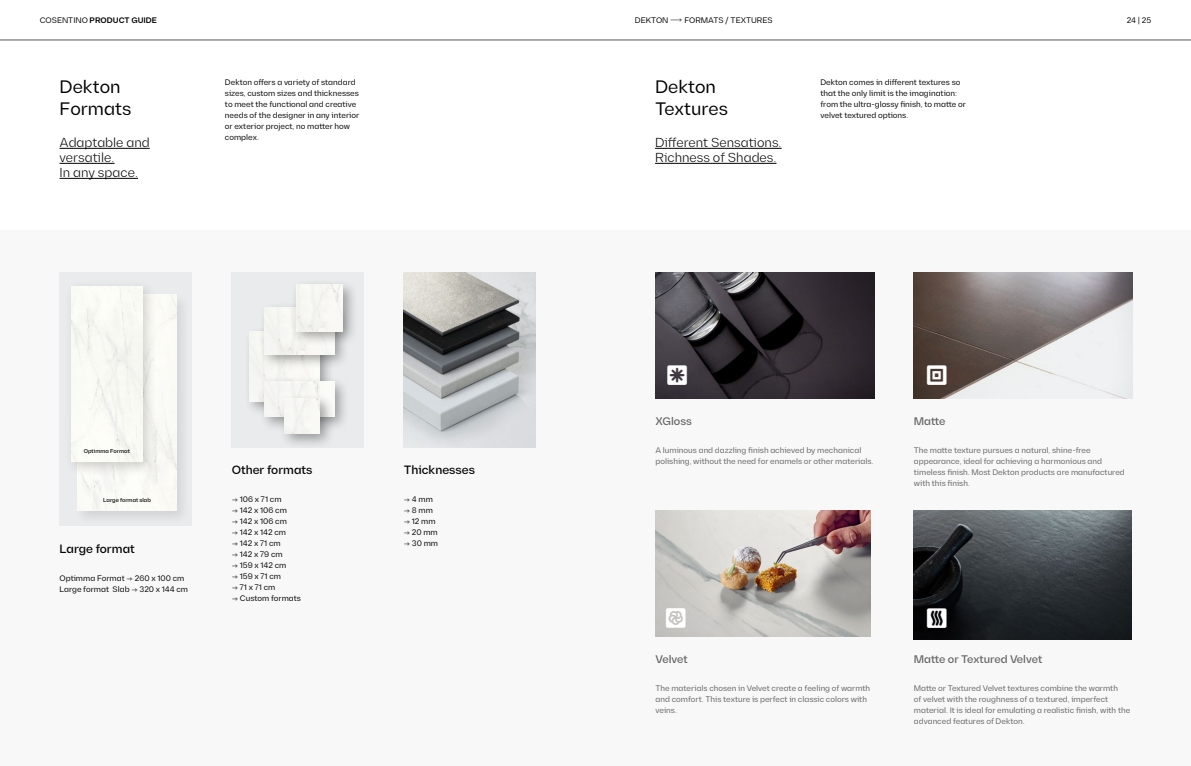
<style>
.page{position:relative;width:1191px;height:766px;background:#fff}
.page>*{position:absolute;margin:0;border:0;box-sizing:border-box;transform-origin:0 0}
.Títulos{font:19.5px "Dekton Symbol";color:#fff}
.Destacados_-_Idioma_A{font:18px/21.6px "Diagramm";color:#000}
.Frase_Destacada__-_Idioma_A{font:300 13px/15px "Diagramm";color:#000}
.Subtitulo_-_Idioma_A{font:500 12px "Diagramm";color:#000}
.Subtitulo_-_Idioma_A-2{font:500 11px "Diagramm";color:#646363}
.Parrafos_Idioma_A{font:8px/11px "Diagramm";color:#646363}
.Parrafos_Idioma_A-2{font:8px/11px "Diagramm";color:#000}
.Barra_de_Titulo_pagina{font:8px "Diagramm";color:#000}
.t1{font:600 8px "Diagramm";color:#000}
.Parrafos_Idioma_A-3{font:500 5.6px "Diagramm";color:#000}
.s1{font-weight:400}
</style>
<div class="page">
<hr style="left:0;top:40px;width:1191px;height:1px;background:#575756">
<div style="left:0;top:230px;width:1191px;height:535px;background:#f8f8f8"></div>
<img style="left:914px;top:272px;width:218px;height:126px">
<img style="left:655px;top:272px;width:219px;height:126px">
<img style="left:914px;top:510px;width:217px;height:129px">
<img style="left:655px;top:510px;width:215px;height:126px">
<hr style="left:655px;top:148px;width:126px;height:1px;background:#000">
<hr style="left:655px;top:163px;width:121px;height:1px;background:#000">
<div style="left:232px;top:272px;width:132px;height:175px;background:#eaebed"></div>
<img style="left:404px;top:272px;width:132px;height:175px">
<div style="left:244px;top:325px;width:91px;height:92px;background:#000;opacity:.35"></div>
<img style="left:250px;top:331px;width:69px;height:70px">
<div style="left:259px;top:302px;width:91px;height:68px;background:#000;opacity:.35"></div>
<img style="left:265px;top:308px;width:69px;height:46px">
<div style="left:290px;top:279px;width:68px;height:68px;background:#000;opacity:.35"></div>
<div style="left:296px;top:284px;width:46px;height:47px;background:#f6f7f2"></div>
<div style="left:259px;top:375px;width:91px;height:57px;background:#000;opacity:.35"></div>
<img style="left:265px;top:381px;width:69px;height:35px">
<div style="left:279px;top:393px;width:56px;height:56px;background:#000;opacity:.35"></div>
<img style="left:284px;top:399px;width:35px;height:34px">
<div style="left:60px;top:272px;width:132px;height:253px;background:#eaebed"></div>
<div style="left:74px;top:292px;width:117px;height:234px;background:#000;opacity:.1"></div>
<div style="left:78px;top:294px;width:98px;height:216px;background:#fafaf5"></div>
<div style="left:64px;top:279px;width:93px;height:198px;background:#000;opacity:.17"></div>
<div style="left:72px;top:286px;width:70px;height:175px;background:#f8f9f3"></div>
<hr style="left:60px;top:148px;width:90px;height:1px;background:#000">
<hr style="left:60px;top:163px;width:55px;height:1px;background:#000">
<hr style="left:60px;top:178px;width:78px;height:1px;background:#000">
<svg style="left:667px;top:365px;width:20px;height:20px"></svg>
<svg style="left:927px;top:365px;width:19px;height:20px"></svg>
<p class="t1" style="left:40px;top:15px;width:119px"><span class="s1">COSENTINO</span> PRODUCT GUIDE</p>
<p class="Barra_de_Titulo_pagina" style="left:635px;top:15px;width:35px">DEKTON</p>
<p class="Barra_de_Titulo_pagina" style="left:684px;top:15px;width:90px">FORMATS / TEXTURES</p>
<p class="Parrafos_Idioma_A-2" style="left:1126px;top:15px;width:26px">24 | 25</p>
<p class="Destacados_-_Idioma_A" style="left:60px;top:76px;width:73px">Dekton<br>Formats</p>
<p class="Frase_Destacada__-_Idioma_A" style="left:60px;top:134px;width:92px">Adaptable and versatile.<br>In any space.</p>
<p class="Parrafos_Idioma_A-2" style="left:225px;top:77px;width:136px">Dekton offers a variety of standard sizes, custom sizes and thicknesses to meet the functional and creative needs of the designer in any interior or exterior project, no matter how complex.</p>
<p class="Parrafos_Idioma_A-3" style="left:84px;top:448px;width:48px">Optimma Format</p>
<p class="Parrafos_Idioma_A-3" style="left:103px;top:496px;width:49px">Large format slab</p>
<p class="Subtitulo_-_Idioma_A" style="left:60px;top:541px;width:77px">Large format</p>
<p class="Parrafos_Idioma_A-2" style="left:60px;top:572px;width:130px">Optimma Format → 260 x 100 cm<br>Large format Slab → 320 x 144 cm</p>
<p class="Subtitulo_-_Idioma_A" style="left:232px;top:462px;width:82px">Other formats</p>
<p class="Parrafos_Idioma_A-2" style="left:232px;top:493px;width:51px">→ 106 x 71 cm</p>
<p class="Parrafos_Idioma_A-2" style="left:232px;top:504px;width:57px">→ 142 x 106 cm</p>
<p class="Parrafos_Idioma_A-2" style="left:232px;top:515px;width:57px">→ 142 x 106 cm</p>
<p class="Parrafos_Idioma_A-2" style="left:232px;top:526px;width:56px">→ 142 x 142 cm</p>
<p class="Parrafos_Idioma_A-2" style="left:232px;top:537px;width:50px">→ 142 x 71 cm</p>
<p class="Parrafos_Idioma_A-2" style="left:232px;top:548px;width:52px">→ 142 x 79 cm</p>
<p class="Parrafos_Idioma_A-2" style="left:232px;top:559px;width:56px">→ 159 x 142 cm</p>
<p class="Parrafos_Idioma_A-2" style="left:232px;top:570px;width:51px">→ 159 x 71 cm</p>
<p class="Parrafos_Idioma_A-2" style="left:232px;top:581px;width:45px">→ 71 x 71 cm</p>
<p class="Parrafos_Idioma_A-2" style="left:232px;top:592px;width:71px">→ Custom formats</p>
<p class="Subtitulo_-_Idioma_A" style="left:404px;top:462px;width:73px">Thicknesses</p>
<p class="Parrafos_Idioma_A-2" style="left:404px;top:494px;width:31px">→ 4 mm</p>
<p class="Parrafos_Idioma_A-2" style="left:404px;top:505px;width:31px">→ 8 mm</p>
<p class="Parrafos_Idioma_A-2" style="left:404px;top:516px;width:33px">→ 12 mm</p>
<p class="Parrafos_Idioma_A-2" style="left:404px;top:527px;width:36px">→ 20 mm</p>
<p class="Parrafos_Idioma_A-2" style="left:404px;top:538px;width:36px">→ 30 mm</p>
<p class="Destacados_-_Idioma_A" style="left:655px;top:76px;width:74px">Dekton<br>Textures</p>
<p class="Frase_Destacada__-_Idioma_A" style="left:655px;top:134px;width:128px">Different Sensations.<br>Richness of Shades.</p>
<p class="Parrafos_Idioma_A-2" style="left:820px;top:77px;width:147px">Dekton comes in different textures so that the only limit is the imagination: from the ultra-glossy finish, to matte or velvet textured options.</p>
<p class="Subtitulo_-_Idioma_A-2" style="left:655px;top:414px;width:38px">XGloss</p>
<p class="Parrafos_Idioma_A" style="left:655px;top:444px;width:219px">A luminous and dazzling finish achieved by mechanical polishing, without the need for enamels or other materials.</p>
<p class="Subtitulo_-_Idioma_A-2" style="left:914px;top:414px;width:33px">Matte</p>
<p class="Parrafos_Idioma_A" style="left:914px;top:444px;width:212px">The matte texture pursues a natural, shine-free appearance, ideal for achieving a harmonious and timeless finish. Most Dekton products are manufactured with this finish.</p>
<p class="Títulos" style="left:666px;top:606px;width:21px">■</p>
<p class="Títulos" style="left:927px;top:606px;width:21px">●</p>
<p class="Subtitulo_-_Idioma_A-2" style="left:655px;top:652px;width:34px">Velvet</p>
<p class="Parrafos_Idioma_A" style="left:655px;top:682px;width:216px">The materials chosen in Velvet create a feeling of warmth and comfort. This texture is perfect in classic colors with veins.</p>
<p class="Subtitulo_-_Idioma_A-2" style="left:914px;top:652px;width:130px">Matte or Textured Velvet</p>
<p class="Parrafos_Idioma_A" style="left:914px;top:682px;width:218px">Matte or Textured Velvet textures combine the warmth<br>of velvet with the roughness of a textured, imperfect material. It is ideal for emulating a realistic finish, with the advanced features of Dekton.</p>
</div>
